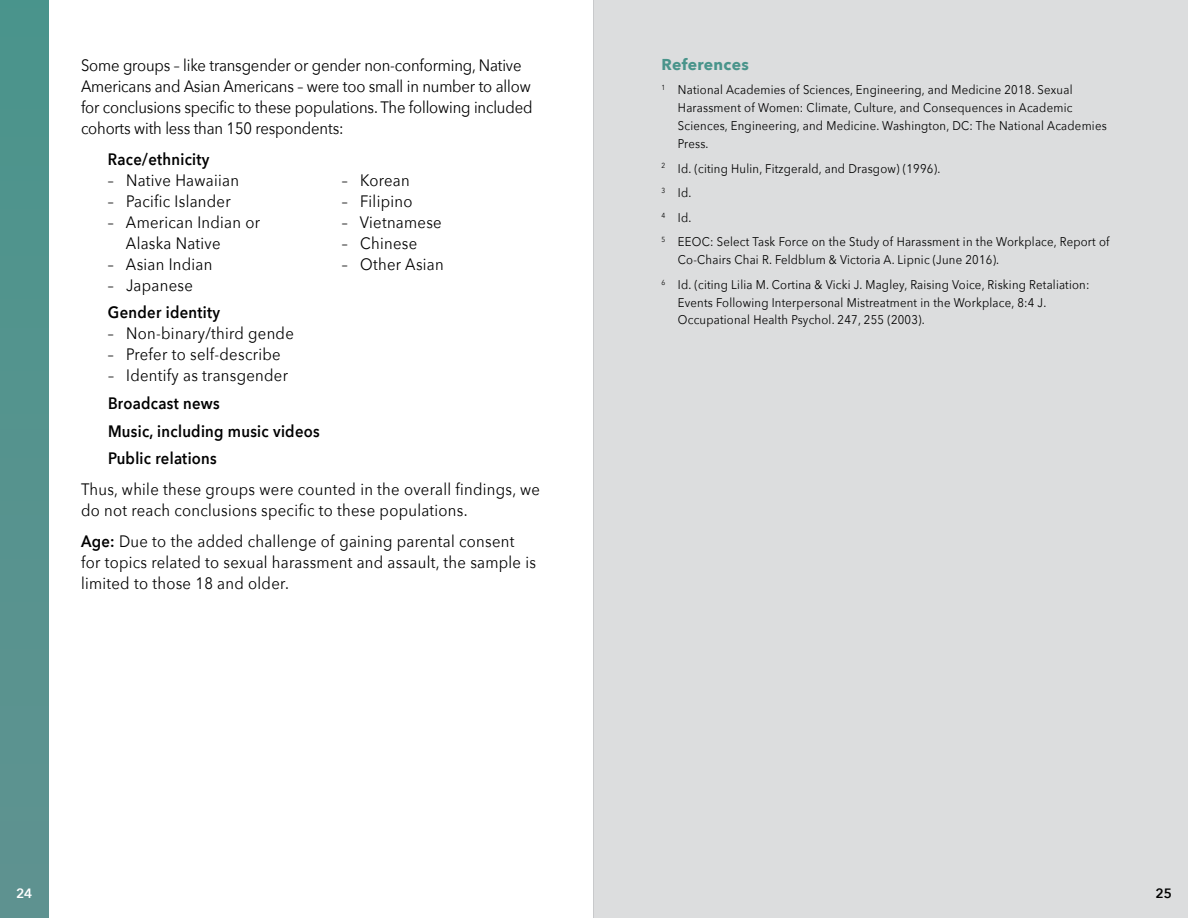
<style>
.page{position:relative;width:1188px;height:918px;background:#fff}
.page>*{position:absolute;margin:0;border:0;box-sizing:border-box;transform-origin:0 0}
.t1{font:16.5px/21px "Avenir Next";letter-spacing:.02em;color:#000;scale:.9 1}
.t2{font:16.5px/21px "Avenir Next";letter-spacing:-.01em;color:#000;scale:.9 1}
.t3{font:600 16.5px/27.8px "Avenir Next";letter-spacing:.02em;color:#000;scale:.9 1}
.t4{font:700 15.75px "Avenir Next";letter-spacing:.02em;color:#49948b}
.t5{font:600 13.5px "Avenir Next";color:#fff}
.t6{font:600 13.5px "Avenir Next";color:#000}
.t7{font:12.6px/17.9px "Avenir Next";letter-spacing:.02em;color:#000;scale:.9 1}
.s1{font-weight:600}
</style>
<div class="page">
<div style="left:594px;top:0;width:594px;height:918px;background:#dcddde"></div>
<div style="left:0;top:0;width:49px;height:918px;background:#56938e"></div>
<p class="t2" style="left:81px;top:54px;width:503px">Some groups – like transgender or gender non-conforming, Native Americans and Asian Americans – were too small in number to allow for conclusions specific to these populations. The following included cohorts with less than 150 respondents:</p>
<h1 class="t3" style="left:108px;top:144px;width:114px">Race/ethnicity</h1>
<h1 class="t1" style="left:108px;top:169px;width:147px">– Native Hawaiian</h1>
<h1 class="t1" style="left:108px;top:190px;width:138px">– Pacific Islander</h1>
<h1 class="t1" style="left:126px;top:211px;width:151px;text-indent:-18px">– American Indian or<br>Alaska Native</h1>
<h1 class="t1" style="left:108px;top:253px;width:118px">– Asian Indian</h1>
<h1 class="t1" style="left:108px;top:274px;width:96px">– Japanese</h1>
<h1 class="t1" style="left:342px;top:169px;width:77px">– Korean</h1>
<h1 class="t1" style="left:342px;top:190px;width:80px">– Filipino</h1>
<h1 class="t1" style="left:342px;top:211px;width:112px">– Vietnamese</h1>
<h1 class="t1" style="left:342px;top:232px;width:85px">– Chinese</h1>
<h1 class="t1" style="left:342px;top:253px;width:115px">– Other Asian</h1>
<h1 class="t3" style="left:108px;top:298px;width:126px">Gender identity</h1>
<h1 class="t1" style="left:108px;top:322px;width:208px">– Non-binary/third gende</h1>
<h1 class="t1" style="left:108px;top:343px;width:193px">– Prefer to self-describe</h1>
<h1 class="t1" style="left:108px;top:364px;width:202px">– Identify as transgender</h1>
<h1 class="t3" style="left:108px;top:389px;width:237px">Broadcast news<br>Music, including music videos<br>Public relations</h1>
<h1 class="t1" style="left:81px;top:479px;width:512px">Thus, while these groups were counted in the overall findings, we do not reach conclusions specific to these populations.</h1>
<h1 class="t1" style="left:81px;top:531px;width:507px"><span class="s1">Age:</span> Due to the added challenge of gaining parental consent for topics related to sexual harassment and assault, the sample is limited to those 18 and older.</h1>
<p class="t4" style="left:662px;top:51px;width:89px">References</p>
<p class="t7" style="left:678px;top:81px;width:478px;text-indent:-16px"><sup>1</sup> National Academies of Sciences, Engineering, and Medicine 2018. Sexual Harassment of Women: Climate, Culture, and Consequences in Academic Sciences, Engineering, and Medicine. Washington, DC: The National Academies Press.</p>
<p class="t7" style="left:662px;top:155px;width:499px;line-height:24.6px"><sup>2</sup> Id. (citing Hulin, Fitzgerald, and Drasgow) (1996).<br><sup>3</sup> Id.<br><sup>4</sup> Id.<br><sup>5</sup> EEOC: Select Task Force on the Study of Harassment in the Workplace, Report of</p>
<p class="t7" style="left:662px;top:247px;width:477px;line-height:24.6px;text-indent:16px">Co-Chairs Chai R. Feldblum &amp; Victoria A. Lipnic (June 2016).<br><sup>6</sup> Id. (citing Lilia M. Cortina &amp; Vicki J. Magley, Raising Voice, Risking Retaliation:</p>
<p class="t7" style="left:678px;top:293px;width:411px">Events Following Interpersonal Mistreatment in the Workplace, 8:4 J.<br>Occupational Health Psychol. 247, 255 (2003).</p>
<p class="t5" style="left:16px;top:882px;width:18px">24</p>
<p class="t5" style="left:16px;top:882px;width:10px">1</p>
<p class="t6" style="left:1155px;top:882px;width:18px">25</p>
</div>
